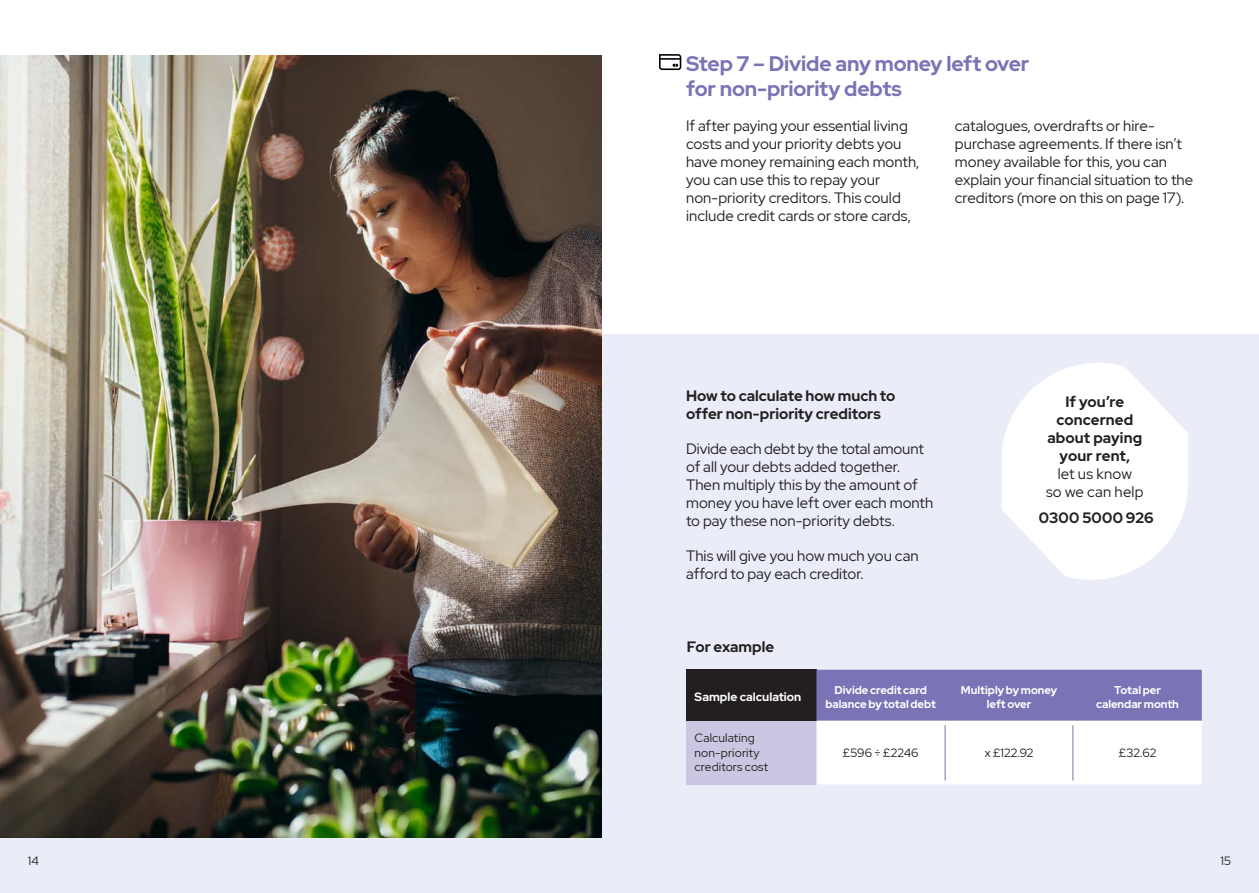
<style>
.page{position:relative;width:1259px;height:893px;background:#fff}
.page>*{position:absolute;margin:0;border:0;box-sizing:border-box;transform-origin:0 0}
.t1{font:700 21px/25.2px "Red Hat Display";letter-spacing:-.01em;color:#7874b5}
.t2{font:15px/18px "Red Hat Display";color:#231f20}
.t3{font:700 15px/18px "Red Hat Display";color:#231f20}
.t4{font:12px/14.4px "Red Hat Display";letter-spacing:.01em;color:#231f20}
.t5{font:700 12px "Red Hat Display";color:#fff}
.t6{font:700 11.25px/13.5px "Red Hat Display";letter-spacing:-.005em;color:#fff;text-align:center}
.s1{font-weight:400}
</style>
<div class="page">
<div style="left:0;top:335px;width:1259px;height:558px;background:#eaecf7"></div>
<svg style="left:1002px;top:363px;width:186px;height:217px"></svg>
<img style="left:0;top:56px;width:601px;height:781px">
<svg style="left:659px;top:54px;width:22px;height:16px"></svg>
<div style="left:686px;top:670px;width:130px;height:51px;background:#231f20"></div>
<div style="left:686px;top:721px;width:130px;height:63px;background:#c9c7e1"></div>
<svg style="left:816px;top:670px;width:385px;height:114px;background:#c2c0dd"></svg>
<hr style="left:945px;top:725px;width:1px;height:55px;background:#7874b5">
<hr style="left:1072px;top:725px;width:1px;height:55px;background:#7874b5">
<p class="t1" style="left:686px;top:50px;width:345px">Step 7 – Divide any money left over for non-priority debts</p>
<p class="t2" style="left:686px;top:116px;width:235px">If after paying your essential living costs and your priority debts you have money remaining each month, you can use this to repay your non-priority creditors. This could include credit cards or store cards,</p>
<p class="t2" style="left:955px;top:116px;width:240px">catalogues, overdrafts or hire&shy;purchase agreements. If there isn’t money available for this, you can explain your financial situation to the creditors (more on this on page 17).</p>
<p class="t3" style="left:686px;top:387px;width:211px">How to calculate how much to offer non-priority creditors</p>
<p class="t2" style="left:686px;top:440px;width:249px">Divide each debt by the total amount of all your debts added together.<br>Then multiply this by the amount of money you have left over each month to pay these non-priority debts.</p>
<p class="t2" style="left:686px;top:547px;width:234px">This will give you how much you can afford to pay each creditor.</p>
<p class="t3" style="left:1046px;top:392px;width:99px;text-align:center">If you’re concerned about paying your rent,<br><span class="s1">let us know<br>so we can help</span></p>
<p class="t3" style="left:1039px;top:509px;width:116px">0300 5000 926</p>
<p class="t3" style="left:687px;top:638px;width:89px">For example</p>
<p class="t5" style="left:694px;top:689px;width:108px">Sample calculation</p>
<p class="t6" style="left:825px;top:683px;width:112px">Divide credit card balance by total debt</p>
<p class="t6" style="left:961px;top:683px;width:98px">Multiply by money left over</p>
<p class="t6" style="left:1096px;top:683px;width:84px">Total per calendar month</p>
<p class="t4" style="left:694px;top:731px;width:75px">Calculating non-priority creditors cost</p>
<p class="t4" style="left:843px;top:745px;width:77px">£596 ÷ £2246</p>
<p class="t4" style="left:984px;top:745px;width:50px">x £122.92</p>
<p class="t4" style="left:1118px;top:745px;width:39px">£32.62</p>
<p class="t4" style="left:28px;top:853px;width:12px">14</p>
<p class="t4" style="left:1220px;top:853px;width:12px">15</p>
</div>
